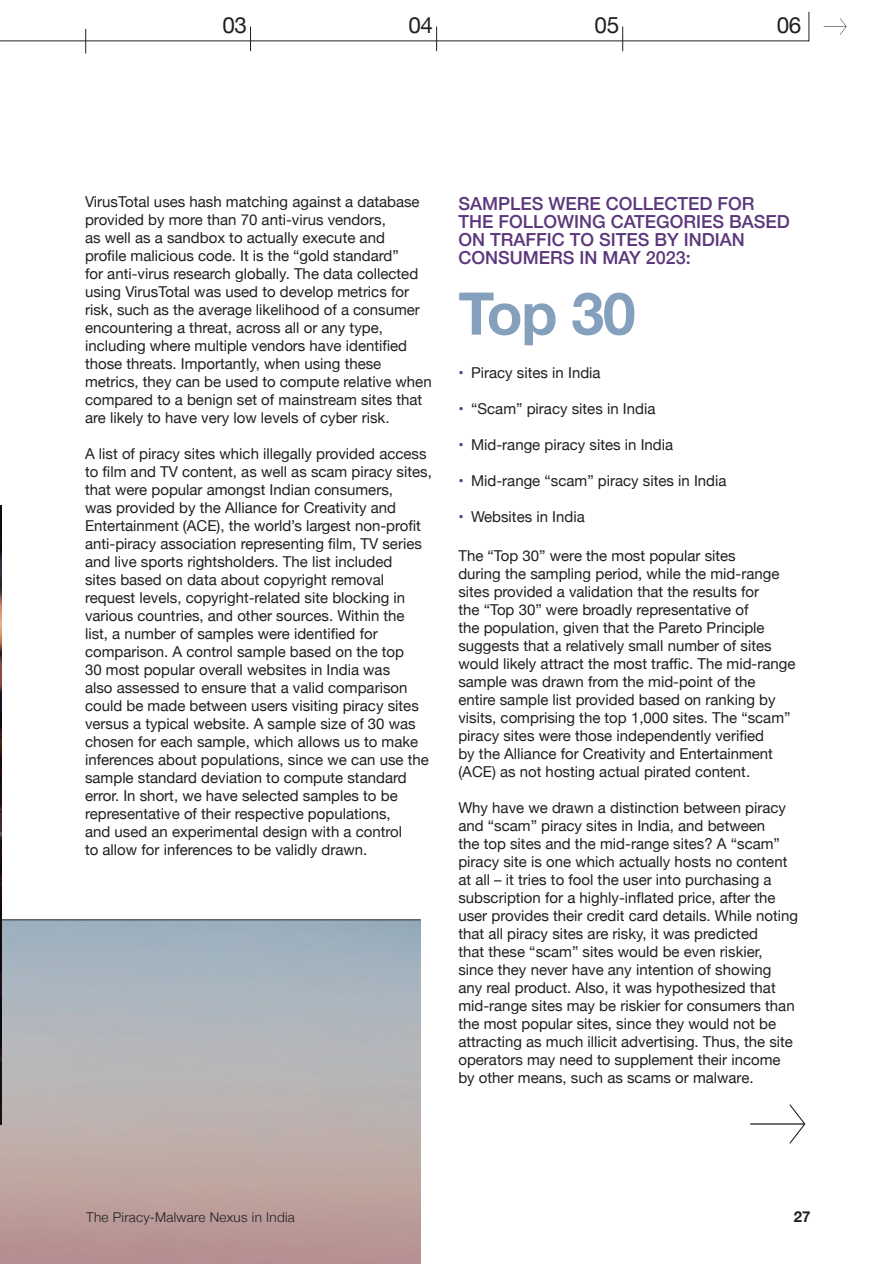
<style>
.page{position:relative;width:893px;height:1264px;background:#fff}
.page>*{position:absolute;margin:0;border:0;box-sizing:border-box;transform-origin:0 0}
.t1{font:700 58.8px "Helvetica Neue";color:#84a0bd}
.t2{font:22.5px "Helvetica Neue";letter-spacing:-.02em;color:#231f20}
.t3{font:500 18px/18px "Helvetica Neue";color:#5c377c}
.t4{font:15px/18px "Helvetica Neue";color:#231f20}
.t5{font:700 15px "Helvetica Neue";color:#231f20}
.t6{font:300 13.5px "Helvetica Neue";letter-spacing:.02em;color:#231f20}
.s1{color:#5c377c}
</style>
<div class="page">
<img style="left:0;top:920px;width:421px;height:344px">
<hr style="left:0;top:919px;width:421px;height:1px;background:#231f20">
<img style="left:0;top:505px;width:1px;height:619px">
<svg style="left:750px;top:1104px;width:55px;height:39px"></svg>
<svg style="left:0;top:11px;width:809px;height:43px"></svg>
<svg style="left:823px;top:18px;width:23px;height:17px"></svg>
<h2 class="t2" style="left:222px;top:9px;width:26px">03</h2>
<h2 class="t2" style="left:408px;top:9px;width:26px">04</h2>
<h2 class="t2" style="left:594px;top:9px;width:26px">05</h2>
<h2 class="t2" style="left:777px;top:9px;width:26px">06</h2>
<p class="t4" style="left:85px;top:193px;width:348px">VirusTotal uses hash matching against a database provided by more than 70 anti-virus vendors,<br>as well as a sandbox to actually execute and<br>profile malicious code. It is the “gold standard”<br>for anti‑virus research globally. The data collected using VirusTotal was used to develop metrics for risk, such as the average likelihood of a consumer encountering a threat, across all or any type, including where multiple vendors have identified those threats. Importantly, when using these metrics, they can be used to compute relative when compared to a benign set of mainstream sites that are likely to have very low levels of cyber risk.</p>
<p class="t4" style="left:85px;top:445px;width:348px">A list of piracy sites which illegally provided access to film and TV content, as well as scam piracy sites, that were popular amongst Indian consumers,<br>was provided by the Alliance for Creativity and Entertainment (ACE), the world’s largest non‑profit anti-piracy association representing film, TV series and live sports rightsholders. The list included<br>sites based on data about copyright removal request levels, copyright-related site blocking in various countries, and other sources. Within the<br>list, a number of samples were identified for comparison. A control sample based on the top<br>30 most popular overall websites in India was<br>also assessed to ensure that a valid comparison could be made between users visiting piracy sites versus a typical website. A sample size of 30 was chosen for each sample, which allows us to make inferences about populations, since we can use the sample standard deviation to compute standard error. In short, we have selected samples to be representative of their respective populations,<br>and used an experimental design with a control<br>to allow for inferences to be validly drawn.</p>
<p class="t3" style="left:458px;top:193px;width:333px">SAMPLES WERE COLLECTED FOR<br>THE FOLLOWING CATEGORIES BASED<br>ON TRAFFIC TO SITES BY INDIAN<br>CONSUMERS IN MAY 2023:</p>
<h1 class="t1" style="left:458px;top:267px;width:179px">Top 30</h1>
<p class="t4" style="left:458px;top:365px;width:144px"><span class="s1">•</span> Piracy sites in India</p>
<p class="t4" style="left:458px;top:401px;width:198px"><span class="s1">•</span> “Scam” piracy sites in India</p>
<p class="t4" style="left:458px;top:437px;width:216px"><span class="s1">•</span> Mid-range piracy sites in India</p>
<p class="t4" style="left:458px;top:473px;width:270px"><span class="s1">•</span> Mid-range “scam” piracy sites in India</p>
<p class="t4" style="left:458px;top:509px;width:128px"><span class="s1">•</span> Websites in India</p>
<p class="t4" style="left:458px;top:547px;width:339px">The “Top 30” were the most popular sites<br>during the sampling period, while the mid-range sites provided a validation that the results for<br>the “Top 30” were broadly representative of<br>the population, given that the Pareto Principle suggests that a relatively small number of sites would likely attract the most traffic. The mid-range sample was drawn from the mid-point of the entire sample list provided based on ranking by visits, comprising the top 1,000 sites. The “scam” piracy sites were those independently verified<br>by the Alliance for Creativity and Entertainment (ACE) as not hosting actual pirated content.</p>
<p class="t4" style="left:458px;top:799px;width:341px">Why have we drawn a distinction between piracy and “scam” piracy sites in India, and between<br>the top sites and the mid-range sites? A “scam” piracy site is one which actually hosts no content at all – it tries to fool the user into purchasing a subscription for a highly-inflated price, after the user provides their credit card details. While noting that all piracy sites are risky, it was predicted<br>that these “scam” sites would be even riskier, since they never have any intention of showing any real product. Also, it was hypothesized that mid‑range sites may be riskier for consumers than the most popular sites, since they would not be attracting as much illicit advertising. Thus, the site operators may need to supplement their income by other means, such as scams or malware.</p>
<p class="t6" style="left:86px;top:1206px;width:210px">The Piracy-Malware Nexus in India</p>
<p class="t5" style="left:793px;top:1204px;width:18px">27</p>
</div>
